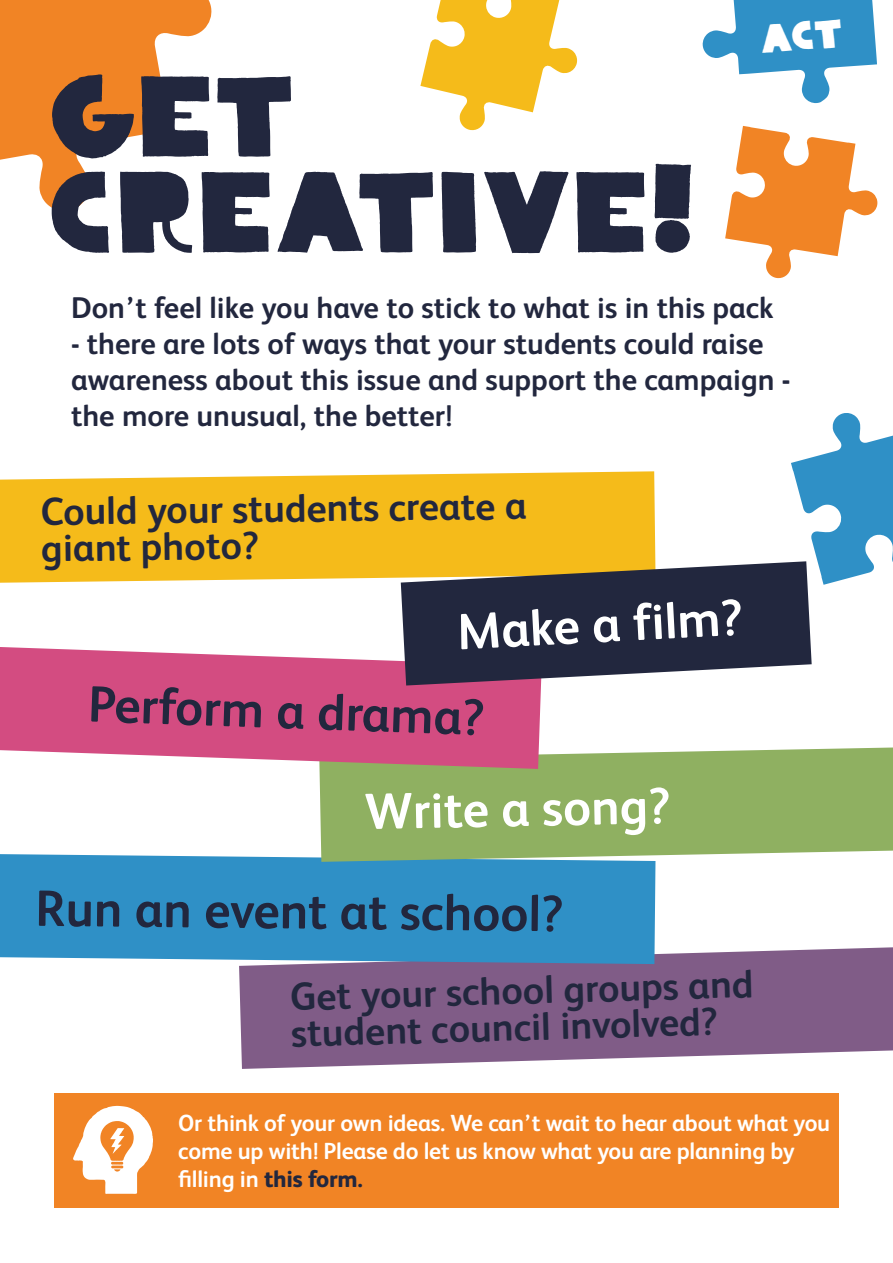
<style>
.page{position:relative;width:893px;height:1263px;background:#fff}
.page>*{position:absolute;margin:0;border:0;box-sizing:border-box;transform-origin:0 0}
.t1{font:113.55px/95.7px "YWFT Clairemy";color:#22273e}
.t2{font:700 51px "FS Albert";color:#22273e}
.t3{font:700 51px "FS Albert";color:#fff}
.t4{font:700 39px/36.5px "FS Albert";color:#22273e}
.t5{font:700 30px/36px "FS Albert";color:#22273e}
.t6{font:700 23.4px/28px "FS Albert";letter-spacing:-.01em;color:#fff}
.s1{font-weight:800;color:#22273e}
</style>
<div class="page">
<svg style="left:239px;top:947px;width:654px;height:122px;fill:#805c87"></svg>
<div style="left:290px;top:965px;width:521px;height:82px;background:#805c87"></div>
<div style="left:0;top:854px;width:655px;height:110px;background:#2f90c6"></div>
<svg style="left:319px;top:747px;width:574px;height:115px;fill:#8fb061"></svg>
<div style="left:0;top:471px;width:655px;height:112px;background:#f5bb1a"></div>
<svg style="left:0;top:647px;width:542px;height:122px;fill:#d34c81"></svg>
<div style="left:54px;top:1094px;width:785px;height:114px;background:#f18425"></div>
<svg style="left:0;top:0;width:212px;height:211px"></svg>
<svg style="left:420px;top:0;width:157px;height:131px"></svg>
<svg style="left:791px;top:413px;width:102px;height:172px"></svg>
<svg style="left:725px;top:126px;width:152px;height:153px"></svg>
<svg style="left:73px;top:1106px;width:80px;height:88px"></svg>
<svg style="left:401px;top:561px;width:411px;height:124px;fill:#22273e"></svg>
<svg style="left:702px;top:0;width:175px;height:103px"></svg>
<h1 class="t1" style="left:48px;top:64px;width:649px">GET<br>CREATIVE!</h1>
<p class="t5" style="left:71px;top:289px;width:704px">Don’t feel like you have to stick to what is in this pack</p>
<p class="t5" style="left:71px;top:325px;width:721px">- there are lots of ways that your students could raise awareness about this issue and support the campaign - the more unusual, the better!</p>
<h3 class="t4" style="left:40px;top:493px;width:488px;line-height:35.8px;rotate:-1deg">Could your students create a giant photo?</h3>
<h2 class="t3" style="left:455px;top:597px;width:288px;rotate:-3deg">Make a film?</h2>
<h2 class="t2" style="left:89px;top:669px;width:398px;rotate:2deg">Perform a drama?</h2>
<h2 class="t3" style="left:364px;top:777px;width:307px;rotate:-1deg">Write a song?</h2>
<h2 class="t2" style="left:36px;top:872px;width:530px;rotate:1deg">Run an event at school?</h2>
<h3 class="t4" style="left:289px;top:979px;width:465px;rotate:-2deg">Get your school groups and student council involved?</h3>
<p class="t6" style="left:178px;top:1108px;width:653px">Or think of your own ideas. We can’t wait to hear about what you come up with! Please do let us know what you are planning by filling in <span class="s1">this form.</span></p>
</div>
